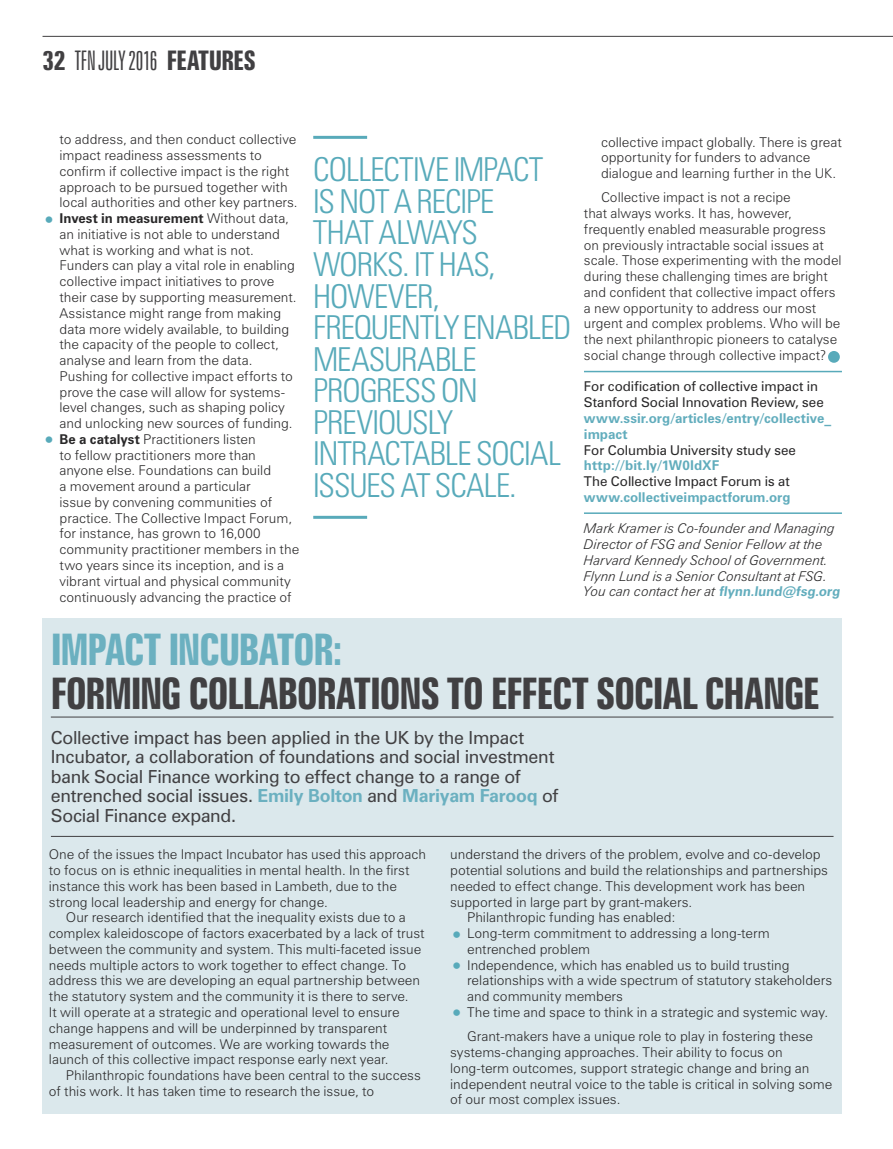
<style>
.page{position:relative;width:893px;height:1149px;background:#fff}
.page>*{position:absolute;margin:0;border:0;box-sizing:border-box;transform-origin:0 0}
.t1{font:700 extra-condensed 43.5px "Zurich BT";letter-spacing:-.03em;color:#414042}
.t2{font:700 extra-condensed 43.5px "Zurich BT";letter-spacing:-.03em;color:#6bb0c0}
.t3{font:300 condensed 33px/31.5px "Zurich BT";letter-spacing:-.035em;color:#58aaba}
.t4{font:300 extra-condensed 27px "Zurich BT";letter-spacing:-.03em;color:#414042}
.t5{font:18px/19.5px "Zurich BT";letter-spacing:-.015em;color:#414042}
.t6{font:300 13.5px/15.8px "Zurich BT";color:#292829}
.t7{font:italic 300 13.5px/15.8px "Zurich BT";letter-spacing:-.005em;color:#292829}
.t8{font:13.5px/15.8px "Zurich BT";color:#292829}
.t9{font:700 13.5px/15.8px "Zurich BT";color:#62adbd}
.s1{font-weight:700}
.s2{font-size:22.5px;color:#58aaba}
.s3{font-weight:700;font-style:normal;color:#62adbd}
.s4{font-weight:700;color:#6bb0c0}
</style>
<div class="page">
<hr style="left:43px;top:36px;width:850px;height:1px;background:#414042">
<div style="left:43px;top:618px;width:799px;height:495px;background:#dbe8ec"></div>
<hr style="left:51px;top:716px;width:782px;height:1px;background:#414042">
<hr style="left:51px;top:835px;width:782px;height:1px;background:#414042">
<hr style="left:313px;top:136px;width:54px;height:3px;background:#58aaba">
<hr style="left:313px;top:515px;width:54px;height:3px;background:#58aaba">
<div style="left:828px;top:351px;width:12px;height:11px;background:#58aaba;border-radius:50%"></div>
<hr style="left:584px;top:370px;width:258px;height:2px;background:#58aaba">
<hr style="left:584px;top:512px;width:258px;height:2px;background:#58aaba">
<h3 class="t4" style="left:43px;top:45px;width:215px"><span class="s1">32</span> TFN JULY 2016 <span class="s1">FEATURES</span></h3>
<p class="t6" style="left:60px;top:131px;width:240px">to address, and then conduct collective impact readiness assessments to confirm if collective impact is the right approach to be pursued together with local authorities and other key partners.</p>
<p class="t6" style="left:60px;top:210px;width:239px;text-indent:-17px"><span class="s2">•</span> <span class="s1">Invest in measurement</span> Without data, an initiative is not able to understand what is working and what is not.<br>Funders can play a vital role in enabling collective impact initiatives to prove their case by supporting measurement.<br>Assistance might range from making data more widely available, to building the capacity of the people to collect, analyse and learn from the data.<br>Pushing for collective impact efforts to prove the case will allow for systems&shy;level changes, such as shaping policy and unlocking new sources of funding.</p>
<p class="t6" style="left:60px;top:431px;width:241px;text-indent:-17px"><span class="s2">•</span> <span class="s1">Be a catalyst</span> Practitioners listen<br>to fellow practitioners more than anyone else. Foundations can build<br>a movement around a particular<br>issue by convening communities of practice. The Collective Impact Forum, for instance, has grown to 16,000 community practitioner members in the two years since its inception, and is a vibrant virtual and physical community continuously advancing the practice of</p>
<h2 class="t3" style="left:313px;top:154px;width:259px">COLLECTIVE IMPACT<br>IS NOT A RECIPE<br>THAT ALWAYS<br>WORKS. IT HAS,<br>HOWEVER,<br>FREQUENTLY ENABLED<br>MEASURABLE<br>PROGRESS ON<br>PREVIOUSLY<br>INTRACTABLE SOCIAL<br>ISSUES AT SCALE.</h2>
<p class="t6" style="left:601px;top:134px;width:242px">collective impact globally. There is great opportunity for funders to advance dialogue and learning further in the UK.</p>
<p class="t6" style="left:584px;top:189px;width:259px;text-indent:17px">Collective impact is not a recipe<br>that always works. It has, however, frequently enabled measurable progress on previously intractable social issues at scale. Those experimenting with the model during these challenging times are bright and confident that collective impact offers a new opportunity to address our most urgent and complex problems. Who will be the next philanthropic pioneers to catalyse social change through collective impact?</p>
<p class="t8" style="left:584px;top:378px;width:241px">For codification of collective impact in<br>Stanford Social Innovation Review, see</p>
<p class="t9" style="left:584px;top:410px;width:249px">www.ssir.org/articles/entry/collective_ impact</p>
<p class="t8" style="left:584px;top:441px;width:213px">For Columbia University study see</p>
<p class="t9" style="left:584px;top:457px;width:137px">http://bit.ly/1W0IdXF</p>
<p class="t8" style="left:584px;top:473px;width:207px">The Collective Impact Forum is at</p>
<p class="t9" style="left:584px;top:489px;width:208px">www.collectiveimpactforum.org</p>
<p class="t7" style="left:584px;top:520px;width:260px">Mark Kramer is Co-founder and Managing Director of FSG and Senior Fellow at the Harvard Kennedy School of Government.<br>Flynn Lund is a Senior Consultant at FSG.<br>Yo u can con tac t her at <span class="s3">flynn.lund@fsg.org</span></p>
<h1 class="t2" style="left:51px;top:624px;width:293px">IMPACT INCUBATOR:</h1>
<h1 class="t1" style="left:51px;top:668px;width:767px">FORMING COLLABORATIONS TO EFFECT SOCIAL CHANGE</h1>
<p class="t5" style="left:51px;top:727px;width:509px">Collective impact has been applied in the UK by the Impact Incubator, a collaboration of foundations and social investment bank Social Finance working to effect change to a range of entrenched social issues. <span class="s4">Emily Bolton</span> and <span class="s4">Mariyam Farooq</span> of Social Finance expand.</p>
<p class="t6" style="left:49px;top:846px;width:379px">One of the issues the Impact Incubator has used this approach to focus on is ethnic inequalities in mental health. In the first instance this work has been based in Lambeth, due to the strong local leadership and energy for change.</p>
<p class="t6" style="left:49px;top:909px;width:377px;text-indent:17px">Our research identified that the inequality exists due to a complex kaleidoscope of factors exacerbated by a lack of trust between the community and system. This multi-faceted issue needs multiple actors to work together to effect change. To address this we are developing an equal partnership between the statutory system and the community it is there to serve.<br>It will operate at a strategic and operational level to ensure change happens and will be underpinned by transparent measurement of outcomes. We are working towards the launch of this collective impact response early next year.</p>
<p class="t6" style="left:49px;top:1066px;width:373px;text-indent:17px">Philanthropic foundations have been central to the success of this work. It has taken time to research the issue, to</p>
<p class="t6" style="left:450px;top:846px;width:372px">understand the drivers of the problem, evolve and co-develop</p>
<p class="t6" style="left:450px;top:862px;width:379px">potential solutions and build the relationships and partnerships</p>
<p class="t6" style="left:450px;top:877px;width:356px">needed to effect change. This development work has been</p>
<p class="t6" style="left:450px;top:893px;width:244px">supported in large part by grant-makers.</p>
<p class="t6" style="left:467px;top:909px;width:210px">Philanthropic funding has enabled:</p>
<p class="t6" style="left:467px;top:925px;width:304px;text-indent:-17px"><span class="s2">•</span> Long-term commitment to addressing a long-term entrenched problem</p>
<p class="t6" style="left:467px;top:956px;width:367px;text-indent:-17px"><span class="s2">•</span> Independence, which has enabled us to build trusting relationships with a wide spectrum of statutory stakeholders and community members</p>
<p class="t6" style="left:450px;top:999px;width:379px;line-height:24.3px;text-align:center"><span class="s2">•</span> The time and space to think in a strategic and systemic way.<br>Grant-makers have a unique role to play in fostering these</p>
<p class="t6" style="left:450px;top:1043px;width:384px">systems-changing approaches. Their ability to focus on long-term outcomes, support strategic change and bring an independent neutral voice to the table is critical in solving some of our most complex issues.</p>
</div>
